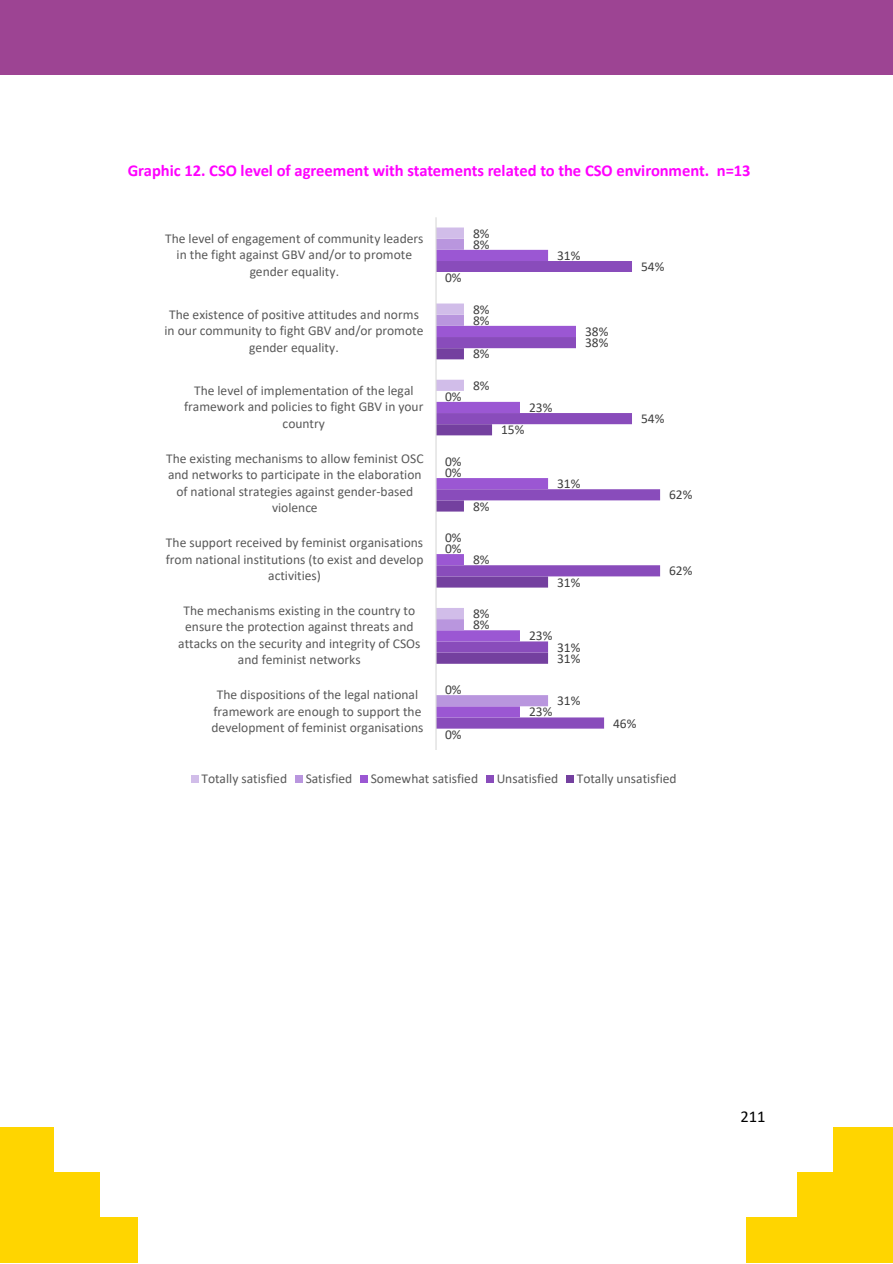
<style>
.page{position:relative;width:893px;height:1264px;background:#fff}
.page>*{position:absolute;margin:0;border:0;box-sizing:border-box;transform-origin:0 0}
.t1{font:700 16.5px "Calibri";letter-spacing:-.005em;color:#f0f}
.t2{font:16.5px "Calibri";color:#000}
.t3{font:13.5px/16.5px "Calibri";color:#595959;text-align:center}
.t4{font:13.5px "Calibri";color:#404040}
</style>
<div class="page">
<svg style="left:436px;top:261px;width:224px;height:467px"></svg>
<svg style="left:436px;top:250px;width:140px;height:467px"></svg>
<svg style="left:436px;top:663px;width:112px;height:43px"></svg>
<svg style="left:436px;top:227px;width:112px;height:436px"></svg>
<hr style="left:435px;top:217px;width:1px;height:532px;background:#d9d9d9">
<div style="left:191px;top:775px;width:7px;height:7px;background:#d1bde9"></div>
<div style="left:295px;top:775px;width:7px;height:7px;background:#b996de"></div>
<div style="left:360px;top:775px;width:7px;height:7px;background:#9b57d3"></div>
<div style="left:486px;top:775px;width:7px;height:7px;background:#894cbb"></div>
<div style="left:566px;top:775px;width:7px;height:7px;background:#74409f"></div>
<div style="left:0;top:0;width:892px;height:75px;background:#9d4493"></div>
<div style="left:0;top:1217px;width:137px;height:45px;background:#ffd500"></div>
<div style="left:0;top:1172px;width:100px;height:45px;background:#ffd500"></div>
<div style="left:0;top:1127px;width:53px;height:45px;background:#ffd500"></div>
<div style="left:746px;top:1217px;width:146px;height:45px;background:#ffd500"></div>
<div style="left:797px;top:1172px;width:95px;height:45px;background:#ffd500"></div>
<div style="left:833px;top:1127px;width:59px;height:45px;background:#ffd500"></div>
<p class="t1" style="left:128px;top:159px;width:624px">Graphic 12. CSO level of agreement with statements related to the CSO environment. n=13</p>
<p class="t3" style="left:165px;top:230px;width:260px">The level of engagement of community leaders in the fight against GBV and/or to promote gender equality.</p>
<p class="t3" style="left:164px;top:306px;width:260px">The existence of positive attitudes and norms in our community to fight GBV and/or promote gender equality.</p>
<p class="t3" style="left:184px;top:382px;width:241px">The level of implementation of the legal framework and policies to fight GBV in your country</p>
<p class="t3" style="left:166px;top:449px;width:259px">The existing mechanisms to allow feminist OSC and networks to participate in the elaboration of national strategies against gender-based violence</p>
<p class="t3" style="left:166px;top:534px;width:259px">The support received by feminist organisations from national institutions (to exist and develop activities)</p>
<p class="t3" style="left:178px;top:601px;width:243px">The mechanisms existing in the country to ensure the protection against threats and attacks on the security and integrity of CSOs and feminist networks</p>
<p class="t3" style="left:211px;top:686px;width:213px">The dispositions of the legal national framework are enough to support the development of feminist organisations</p>
<p class="t4" style="left:445px;top:268px;width:18px">0%</p>
<p class="t4" style="left:445px;top:387px;width:18px">0%</p>
<p class="t4" style="left:473px;top:224px;width:18px">8%</p>
<p class="t4" style="left:473px;top:235px;width:18px">8%</p>
<p class="t4" style="left:473px;top:300px;width:18px">8%</p>
<p class="t4" style="left:473px;top:311px;width:18px">8%</p>
<p class="t4" style="left:473px;top:344px;width:18px">8%</p>
<p class="t4" style="left:473px;top:376px;width:18px">8%</p>
<p class="t4" style="left:445px;top:452px;width:18px">0%</p>
<p class="t4" style="left:445px;top:463px;width:18px">0%</p>
<p class="t4" style="left:445px;top:528px;width:18px">0%</p>
<p class="t4" style="left:445px;top:539px;width:18px">0%</p>
<p class="t4" style="left:473px;top:496px;width:18px">8%</p>
<p class="t4" style="left:473px;top:550px;width:18px">8%</p>
<p class="t4" style="left:473px;top:604px;width:18px">8%</p>
<p class="t4" style="left:473px;top:615px;width:18px">8%</p>
<p class="t4" style="left:445px;top:680px;width:18px">0%</p>
<p class="t4" style="left:445px;top:724px;width:18px">0%</p>
<p class="t4" style="left:557px;top:246px;width:25px">31%</p>
<p class="t4" style="left:585px;top:322px;width:25px">38%</p>
<p class="t4" style="left:529px;top:398px;width:25px">23%</p>
<p class="t4" style="left:501px;top:420px;width:25px">15%</p>
<p class="t4" style="left:585px;top:333px;width:25px">38%</p>
<p class="t4" style="left:557px;top:474px;width:25px">31%</p>
<p class="t4" style="left:557px;top:572px;width:25px">31%</p>
<p class="t4" style="left:529px;top:626px;width:25px">23%</p>
<p class="t4" style="left:557px;top:637px;width:25px">31%</p>
<p class="t4" style="left:557px;top:648px;width:25px">31%</p>
<p class="t4" style="left:557px;top:691px;width:25px">31%</p>
<p class="t4" style="left:529px;top:702px;width:25px">23%</p>
<p class="t4" style="left:641px;top:257px;width:25px">54%</p>
<p class="t4" style="left:641px;top:409px;width:25px">54%</p>
<p class="t4" style="left:669px;top:485px;width:25px">62%</p>
<p class="t4" style="left:669px;top:561px;width:25px">62%</p>
<p class="t4" style="left:613px;top:713px;width:25px">46%</p>
<p class="t3" style="left:201px;top:769px;width:87px">Totally satisfied</p>
<p class="t3" style="left:305px;top:769px;width:48px">Satisfied</p>
<p class="t3" style="left:371px;top:769px;width:109px">Somewhat satisfied</p>
<p class="t3" style="left:496px;top:769px;width:63px">Unsatisfied</p>
<p class="t3" style="left:576px;top:769px;width:101px">Totally unsatisfied</p>
<p class="t2" style="left:740px;top:1105px;width:27px">211</p>
</div>
